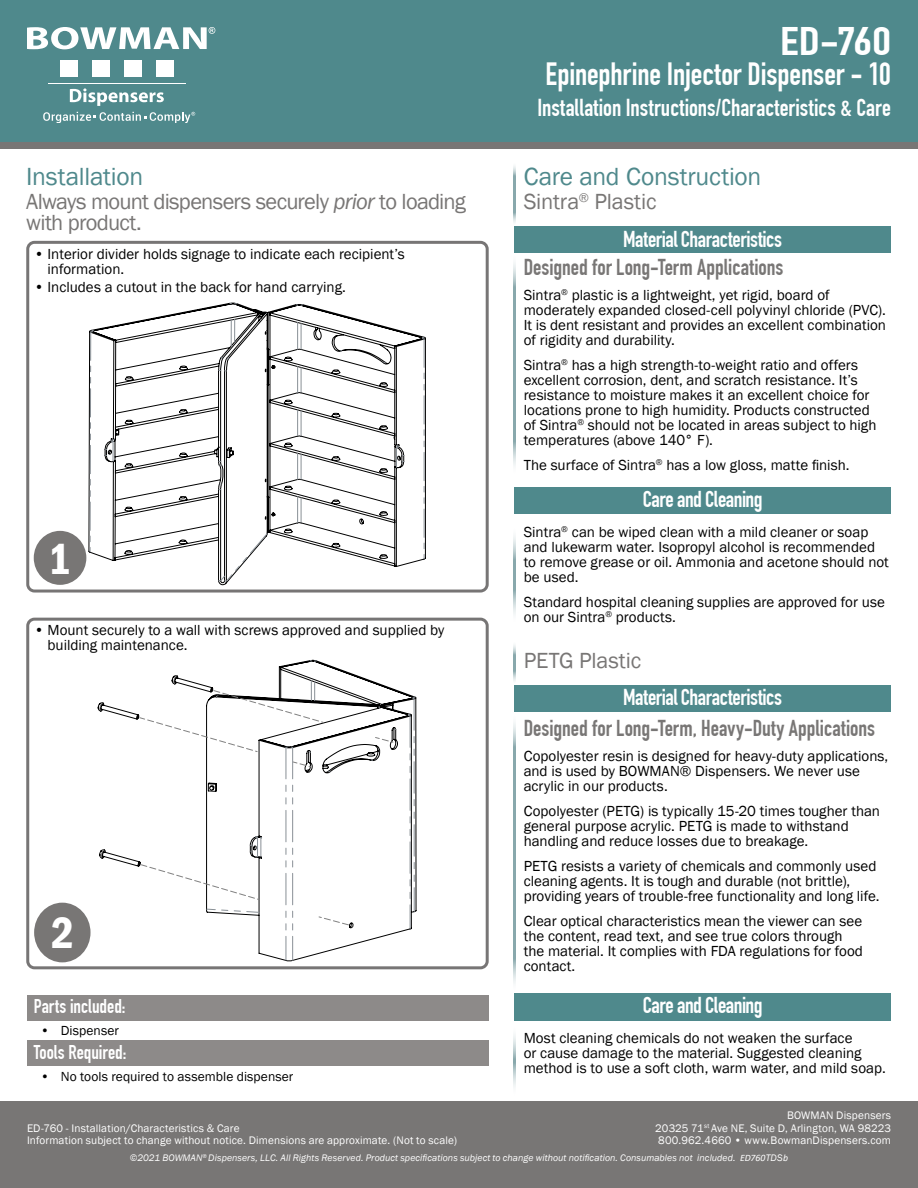
<style>
.page{position:relative;width:918px;height:1188px;background:#fff}
.page>*{position:absolute;margin:0;border:0;box-sizing:border-box;transform-origin:0 0}
.t1{font:600 condensed 45px "Franklin Gothic";color:#fff}
.t2{font:700 39px "DIN Condensed";color:#fff;scale:1.28 1}
.t3{font:700 31.5px "DIN Condensed";letter-spacing:-.005em;color:#fff}
.t4{font:25.5px "Franklin Gothic";letter-spacing:-.01em;color:#4f898c}
.t5{font:700 24px "DIN Condensed";letter-spacing:.005em;color:#fff}
.t6{font:700 22.5px "DIN Condensed";letter-spacing:-.02em;color:#fff}
.t7{font:700 22.5px "DIN Condensed";color:#787675}
.t8{font:22.5px/21px "Franklin Gothic";letter-spacing:-.025em;color:#787675}
.t9{font:22.5px "Franklin Gothic";letter-spacing:-.005em;color:#787675}
.t10{font:700 19.5px "DIN Condensed";color:#fff}
.t11{font:15px/15px "Franklin Gothic";color:#000}
.t12{font:13.5px "Franklin Gothic";letter-spacing:.005em;color:#000}
.t13{font:11.25px/12.8px "Franklin Gothic";letter-spacing:.01em;color:#fff;text-align:justify}
.t14{font:italic 9.75px "Franklin Gothic";letter-spacing:.005em;color:#fff}
.s1{font-style:italic}
.s2{font-family:"Calibri"}
</style>
<div class="page">
<div style="left:0;top:0;width:918px;height:148px;background:#787675"></div>
<div style="left:0;top:1101px;width:918px;height:87px;background:#787675"></div>
<div style="left:0;top:0;width:918px;height:142px;background:#4f898c"></div>
<div style="left:34px;top:903px;width:57px;height:59px;background:#787675;border-radius:50%"></div>
<div style="left:34px;top:531px;width:52px;height:54px;background:#787675;border-radius:50%"></div>
<div style="left:26px;top:241px;width:463px;height:352px;border:3px solid #777575;border-radius:7px"></div>
<div style="left:26px;top:618px;width:463px;height:351px;border:3px solid #777575;border-radius:7px"></div>
<hr style="left:513px;top:164px;width:3px;height:61px;background:#88a8ac">
<hr style="left:513px;top:642px;width:3px;height:41px;background:#88a8ac">
<hr style="left:513px;top:255px;width:3px;height:219px;background:#88a8ac">
<hr style="left:513px;top:715px;width:3px;height:276px;background:#88a8ac">
<hr style="left:513px;top:528px;width:3px;height:95px;background:#88a8ac">
<hr style="left:513px;top:1026px;width:3px;height:70px;background:#88a8ac">
<div style="left:514px;top:226px;width:377px;height:27px;background:#4f898c"></div>
<div style="left:514px;top:685px;width:377px;height:27px;background:#4f898c"></div>
<div style="left:514px;top:487px;width:377px;height:27px;background:#4f898c"></div>
<div style="left:514px;top:993px;width:377px;height:27px;background:#4f898c"></div>
<svg style="left:70px;top:88px;width:94px;height:18px"></svg>
<hr style="left:48px;top:83px;width:137px;height:1px;background:#fff">
<div style="left:60px;top:60px;width:17px;height:16px;background:#fff"></div>
<div style="left:92px;top:60px;width:17px;height:16px;background:#fff"></div>
<div style="left:124px;top:60px;width:17px;height:16px;background:#fff"></div>
<div style="left:156px;top:60px;width:17px;height:16px;background:#fff"></div>
<svg style="left:27px;top:27px;width:188px;height:22px"></svg>
<svg style="left:43px;top:112px;width:152px;height:11px"></svg>
<svg style="left:278px;top:660px;width:138px;height:301px"></svg>
<svg style="left:309px;top:660px;width:8px;height:2px"></svg>
<svg style="left:408px;top:697px;width:7px;height:232px"></svg>
<svg style="left:375px;top:737px;width:18px;height:6px"></svg>
<svg style="left:98px;top:675px;width:255px;height:285px"></svg>
<svg style="left:89px;top:303px;width:337px;height:282px"></svg>
<svg style="left:105px;top:439px;width:9px;height:22px"></svg>
<svg style="left:90px;top:330px;width:4px;height:222px"></svg>
<svg style="left:229px;top:303px;width:8px;height:2px"></svg>
<svg style="left:231px;top:319px;width:4px;height:27px"></svg>
<svg style="left:219px;top:370px;width:8px;height:2px"></svg>
<svg style="left:219px;top:461px;width:3px;height:5px"></svg>
<svg style="left:219px;top:484px;width:3px;height:6px"></svg>
<svg style="left:219px;top:533px;width:49px;height:49px"></svg>
<svg style="left:396px;top:445px;width:8px;height:22px"></svg>
<svg style="left:422px;top:337px;width:3px;height:222px"></svg>
<svg style="left:295px;top:304px;width:8px;height:2px"></svg>
<svg style="left:297px;top:322px;width:5px;height:27px"></svg>
<svg style="left:297px;top:367px;width:5px;height:26px"></svg>
<svg style="left:297px;top:410px;width:5px;height:26px"></svg>
<svg style="left:297px;top:453px;width:5px;height:26px"></svg>
<svg style="left:297px;top:497px;width:5px;height:26px"></svg>
<div style="left:27px;top:995px;width:462px;height:26px;background:#8d8a89"></div>
<div style="left:27px;top:1040px;width:462px;height:26px;background:#8d8a89"></div>
<h2 class="t2" style="left:780px;top:18px;width:88px">ED-760</h2>
<h3 class="t3" style="left:546px;top:56px;width:347px">Epinephrine Injector Dispenser - 10</h3>
<h3 class="t5" style="left:537px;top:94px;width:355px">Installation Instructions/Characteristics &amp; Care</h3>
<h3 class="t4" style="left:524px;top:161px;width:239px">Care and Construction</h3>
<h3 class="t4" style="left:26px;top:161px;width:119px">Installation</h3>
<h3 class="t8" style="left:26px;top:192px;width:441px">Always mount dispensers securely <span class="s1">prior</span> to loading with product.</h3>
<h3 class="t9" style="left:524px;top:188px;width:134px">Sintra<sup>®</sup> Plastic</h3>
<h3 class="t6" style="left:623px;top:226px;width:160px">Material Characteristics</h3>
<p class="t11" style="left:48px;top:247px;width:359px;text-indent:-14px">• Interior divider holds signage to indicate each recipient’s information.</p>
<p class="t11" style="left:34px;top:280px;width:313px">• Includes a cutout in the back for hand carrying.</p>
<h1 class="t1" style="left:48px;top:529px;width:24px">1</h1>
<p class="t11" style="left:48px;top:623px;width:398px;text-indent:-14px">• Mount securely to a wall with screws approved and supplied by building maintenance.</p>
<h1 class="t1" style="left:51px;top:903px;width:24px">2</h1>
<h3 class="t10" style="left:34px;top:995px;width:93px">Parts included:</h3>
<p class="t12" style="left:40px;top:1022px;width:80px">• Dispenser</p>
<h3 class="t10" style="left:34px;top:1040px;width:94px">Tools Required:</h3>
<p class="t12" style="left:40px;top:1068px;width:254px">• No tools required to assemble dispenser</p>
<h3 class="t7" style="left:524px;top:254px;width:261px">Designed for Long-Term Applications</h3>
<p class="t11" style="left:524px;top:288px;width:364px">Sintra<sup>®</sup> plastic is a lightweight, yet rigid, board of moderately expanded closed-cell polyvinyl chloride (PVC).<br>It is dent resistant and provides an excellent combination of rigidity and durability.</p>
<p class="t11" style="left:524px;top:358px;width:354px">Sintra<sup>®</sup> has a high strength-to-weight ratio and offers excellent corrosion, dent, and scratch resistance. It’s resistance to moisture makes it an excellent choice for locations prone to high humidity. Products constructed of Sintra<sup>®</sup> should not be located in areas subject to high temperatures (above 140° F).</p>
<p class="t11" style="left:524px;top:458px;width:327px">The surface of Sintra<sup>®</sup> has a low gloss, matte finish.</p>
<h3 class="t6" style="left:643px;top:485px;width:121px">Care and Cleaning</h3>
<p class="t11" style="left:524px;top:524px;width:367px">Sintra<sup>®</sup> can be wiped clean with a mild cleaner or soap and lukewarm water. Isopropyl alcohol is recommended to remove grease or oil. Ammonia and acetone should not be used.</p>
<p class="t11" style="left:524px;top:594px;width:363px">Standard hospital cleaning supplies are approved for use on our Sintra<sup>®</sup> products.</p>
<h3 class="t9" style="left:524px;top:646px;width:119px">PETG Plastic</h3>
<h3 class="t6" style="left:623px;top:684px;width:160px">Material Characteristics</h3>
<h3 class="t7" style="left:524px;top:715px;width:353px">Designed for Long-Term, Heavy-Duty Applications</h3>
<p class="t11" style="left:524px;top:749px;width:366px">Copolyester resin is designed for heavy-duty applications, and is used by BOWMAN® Dispensers. We never use acrylic in our products.</p>
<p class="t11" style="left:524px;top:804px;width:358px">Copolyester (PETG) is typically 15-20 times tougher than general purpose acrylic. PETG is made to withstand handling and reduce losses due to breakage.</p>
<p class="t11" style="left:524px;top:859px;width:357px">PETG resists a variety of chemicals and commonly used cleaning agents. It is tough and durable (not brittle), providing years of trouble-free functionality and long life.</p>
<p class="t11" style="left:524px;top:914px;width:341px">Clear optical characteristics mean the viewer can see the content, read text, and see true colors through the material. It complies with FDA regulations for food contact.</p>
<h3 class="t6" style="left:643px;top:992px;width:121px">Care and Cleaning</h3>
<p class="t11" style="left:524px;top:1031px;width:364px">Most cleaning chemicals do not weaken the surface<br>or cause damage to the material. Suggested cleaning method is to use a soft cloth, warm water, and mild soap.</p>
<p class="t13" style="left:655px;top:1109px;width:237px;text-indent:132px">BOWMAN Dispensers 20325 71<sup>st</sup> Ave NE, Suite D, Arlington, WA 98223<br>800.962.4660 • www.BowmanDispensers.com</p>
<p class="t14" style="left:130px;top:1151px;width:660px">©2021 BOWMAN<sup>®</sup> Dispensers, LLC. All Rights Reserved. Product specifications subject to change without notification. Consumables not included. <span class="s2">ED760</span>TDS<span class="s2">b</span></p>
<p class="t13" style="left:27px;top:1122px;width:432px">ED-760 - Installation/Characteristics &amp; Care<br>Information subject to change without notice. Dimensions are approximate. (Not to scale)</p>
</div>
